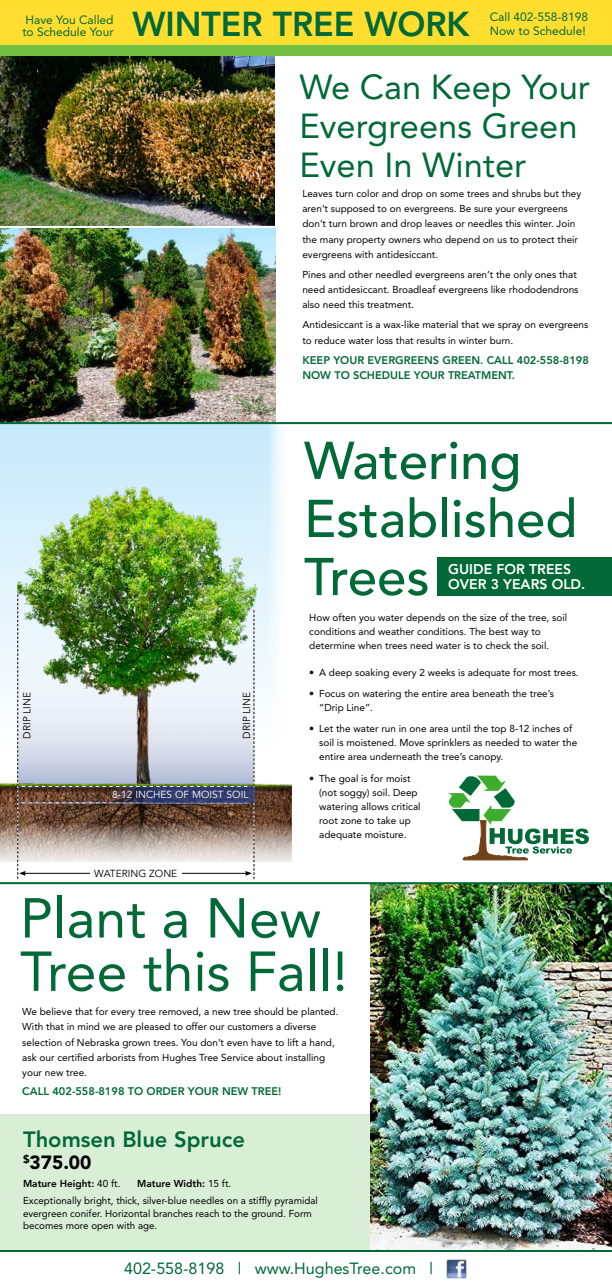
<style>
.page{position:relative;width:612px;height:1287px;background:#fff}
.page>*{position:absolute;margin:0;border:0;box-sizing:border-box;transform-origin:0 0}
.t1{font:55.6px/53.3px "Avenir";color:#006937}
.t2{font:500 52.6px/58.1px "Avenir";color:#006937}
.t3{font:34.5px/39px "Avenir";color:#006937}
.t4{font:800 34.3px "Avenir";color:#006937}
.t5{font:800 22px "Avenir";color:#006937}
.t6{font:900 19px "Avenir";color:#000}
.t7{font:16.1px "Avenir";color:#006937}
.t8{font:800 14px/15px "Avenir";color:#fff}
.t9{font:12px/12px "Avenir";color:#006937}
.t10{font:800 11px/15.1px "Avenir";color:#006937}
.t11{font:10.2px "Avenir";color:#000}
.t12{font:10.2px "Avenir";color:#fff}
.t13{font:10px/14px "Avenir";color:#000}
.t14{font:800 10px "Avenir";color:#000}
.s1{font-weight:400}
.s2{font-weight:800}
</style>
<div class="page">
<img style="left:0;top:783px;width:17px;height:39px">
<svg style="left:0;top:424px;width:291px;height:270px;fill:#cdecfb"></svg>
<img style="left:17px;top:481px;width:274px;height:341px">
<svg style="left:0;top:822px;width:292px;height:40px"></svg>
<div style="left:90px;top:869px;width:92px;height:19px;background:linear-gradient(to right,#fff,#fff)"></div>
<img style="left:17px;top:594px;width:238px;height:285px">
<svg style="left:108px;top:787px;width:146px;height:15px;fill:#313a6a"></svg>
<img style="left:0;top:55px;width:275px;height:367px">
<div style="left:0;top:1114px;width:518px;height:136px;background:#d8efd5"></div>
<img style="left:370px;top:884px;width:242px;height:366px">
<hr style="left:0;top:1250px;width:612px;height:2px;background:#006937">
<div style="left:0;top:18px;width:612px;height:37px;background:#72bf44"></div>
<div style="left:0;top:0;width:612px;height:45px;background:#ffde2f"></div>
<img style="left:447px;top:1259px;width:19px;height:19px">
<svg style="left:448px;top:776px;width:141px;height:84px"></svg>
<hr style="left:0;top:226px;width:282px;height:2px;background:#fff">
<div style="left:438px;top:557px;width:174px;height:39px;background:#006937"></div>
<hr style="left:0;top:422px;width:612px;height:2px;background:#006937">
<hr style="left:0;top:882px;width:612px;height:2px;background:#006937">
<h3 class="t4" style="left:132px;top:4px;width:339px">WINTER TREE WORK</h3>
<p class="t9" style="left:22px;top:14px;width:93px">Have You Called to Schedule Your</p>
<p class="t9" style="left:490px;top:11px;width:100px">Call 402-558-8198</p>
<p class="t9" style="left:490px;top:25px;width:98px">Now to Schedule!</p>
<h3 class="t3" style="left:300px;top:68px;width:292px">We Can Keep Your<br>Evergreens Green<br>Even In Winter</h3>
<p class="t13" style="left:302px;top:186px;width:280px;line-height:15.1px">Leaves turn color and drop on some trees and shrubs but they aren’t supposed to on evergreens. Be sure your evergreens don’t turn brown and drop leaves or needles this winter. Join the many property owners who depend on us to protect their evergreens with antidesiccant.</p>
<p class="t13" style="left:302px;top:267px;width:278px;line-height:15.1px">Pines and other needled evergreens aren’t the only ones that need antidesiccant. Broadleaf evergreens like rhododendrons also need this treatment.</p>
<p class="t13" style="left:302px;top:317px;width:288px;line-height:15.2px">Antidesiccant is a wax-like material that we spray on evergreens to reduce water loss that results in winter burn.</p>
<p class="t10" style="left:302px;top:352px;width:288px">KEEP YOUR EVERGREENS GREEN. CALL 402-558-8198<br>NOW TO SCHEDULE YOUR TREATMENT.</p>
<p class="t11" style="left:21px;top:739px;width:48px;rotate:-90deg">DRIP LINE</p>
<p class="t11" style="left:241px;top:739px;width:48px;rotate:-90deg">DRIP LINE</p>
<p class="t12" style="left:112px;top:789px;width:138px">8-12 INCHES OF MOIST SOIL</p>
<p class="t11" style="left:94px;top:867px;width:84px">WATERING ZONE</p>
<h2 class="t2" style="left:304px;top:433px;width:275px">Watering<br>Established<br>Trees</h2>
<h3 class="t8" style="left:448px;top:561px;width:139px">GUIDE FOR TREES<br>OVER 3 YEARS OLD.</h3>
<p class="t13" style="left:309px;top:610px;width:259px">How often you water depends on the size of the tree, soil conditions and weather conditions. The best way to determine when trees need water is to check the soil.</p>
<p class="t13" style="left:309px;top:666px;width:271px">• A deep soaking every 2 weeks is adequate for most trees.</p>
<p class="t13" style="left:319px;top:687px;width:236px;text-indent:-10px">• Focus on watering the entire area beneath the tree’s “Drip Line”.</p>
<p class="t13" style="left:319px;top:722px;width:260px;text-indent:-10px">• Let the water run in one area until the top 8-12 inches of soil is moistened. Move sprinklers as needed to water the entire area underneath the tree’s canopy.</p>
<p class="t13" style="left:319px;top:771px;width:103px;text-indent:-10px">• The goal is for moist (not soggy) soil. Deep watering allows critical root zone to take up adequate moisture.</p>
<h1 class="t1" style="left:20px;top:892px;width:329px">Plant a New<br>Tree this Fall!</h1>
<p class="t13" style="left:22px;top:1004px;width:318px;line-height:15.2px">We believe that for every tree removed, a new tree should be planted.<br>With that in mind we are pleased to offer our customers a diverse selection of Nebraska grown trees. You don’t even have to lift a hand, ask our certified arborists from Hughes Tree Service about installing your new tree.</p>
<p class="t10" style="left:22px;top:1084px;width:261px">CALL 402-558-8198 TO ORDER YOUR NEW TREE!</p>
<h3 class="t5" style="left:23px;top:1126px;width:224px">Thomsen Blue Spruce</h3>
<h3 class="t6" style="left:23px;top:1151px;width:70px"><sup>$</sup>375.00</h3>
<p class="t14" style="left:23px;top:1177px;width:99px">Mature Height: <span class="s1">40 ft.</span></p>
<p class="t13" style="left:23px;top:1175px;width:296px;line-height:17.5px;text-indent:114px"><span class="s2">Mature Width:</span> 15 ft.<br>Exceptionally bright, thick, silver-blue needles on a stiffly pyramidal</p>
<p class="t13" style="left:23px;top:1207px;width:290px;line-height:12.5px">evergreen conifer. Horizontal branches reach to the ground. Form becomes more open with age.</p>
<h3 class="t7" style="left:124px;top:1259px;width:310px">402-558-8198 | www.HughesTree.com |</h3>
</div>
